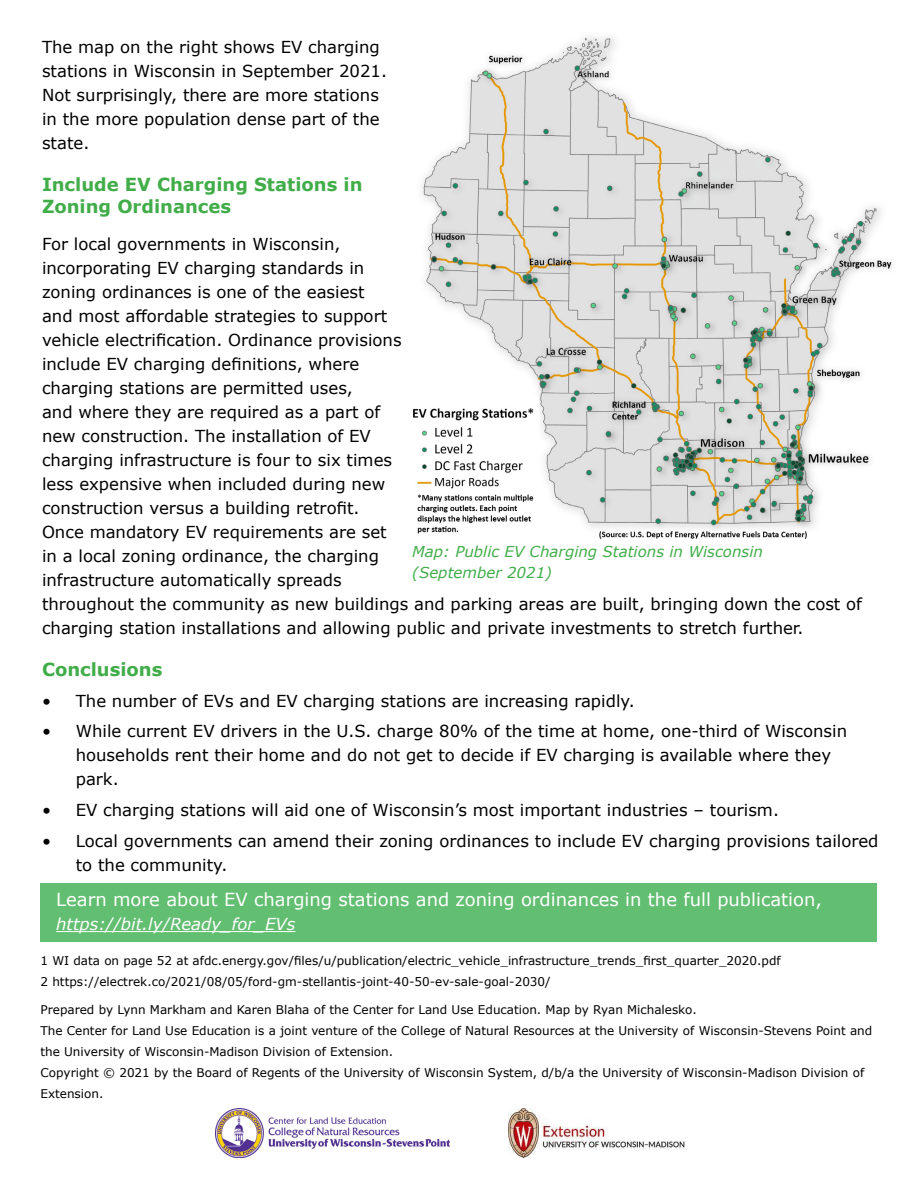
<style>
.page{position:relative;width:918px;height:1188px;background:#fff}
.page>*{position:absolute;margin:0;border:0;box-sizing:border-box;transform-origin:0 0}
.t1{font:18px "Verdana";color:#fff}
.t2{font:700 18px/21.6px "Verdana";color:#41ad49}
.t3{font:16.5px/24px "Verdana";color:#000}
.t4{font:italic 16.5px "Verdana";color:#fff}
.t5{font:italic 15px/21px "Verdana";color:#41ad49}
.t6{font:12px/21px "Verdana";color:#000}
</style>
<div class="page">
<div style="left:40px;top:883px;width:838px;height:59px;background:#62be71"></div>
<img style="left:215px;top:1109px;width:235px;height:48px">
<img style="left:509px;top:1109px;width:176px;height:49px">
<img style="left:422px;top:37px;width:470px;height:502px">
<img style="left:413px;top:396px;width:125px;height:143px">
<hr style="left:56px;top:931px;width:239px;height:1px;background:#fff">
<p class="t3" style="left:42px;top:35px;width:347px">The map on the right shows EV charging stations in Wisconsin in September 2021.<br>Not surprisingly, there are more stations in the more population dense part of the state.</p>
<p class="t2" style="left:42px;top:173px;width:322px">Include EV Charging Stations in<br>Zoning Ordinances</p>
<p class="t3" style="left:42px;top:232px;width:822px">For local governments in Wisconsin,<br>incorporating EV charging standards in<br>zoning ordinances is one of the easiest<br>and most affordable strategies to support<br>vehicle electrification. Ordinance provisions<br>include EV charging definitions, where<br>charging stations are permitted uses,<br>and where they are required as a part of<br>new construction. The installation of EV<br>charging infrastructure is four to six times<br>less expensive when included during new<br>construction versus a building retrofit.<br>Once mandatory EV requirements are set<br>in a local zoning ordinance, the charging<br>infrastructure automatically spreads<br>throughout the community as new buildings and parking areas are built, bringing down the cost of charging station installations and allowing public and private investments to stretch further.</p>
<p class="t2" style="left:42px;top:658px;width:122px">Conclusions</p>
<p class="t3" style="left:42px;top:688px;width:594px">• The number of EVs and EV charging stations are increasing rapidly.</p>
<p class="t3" style="left:76px;top:719px;width:773px;text-indent:-34px">• While current EV drivers in the U.S. charge 80% of the time at home, one-third of Wisconsin households rent their home and do not get to decide if EV charging is available where they park.</p>
<p class="t3" style="left:42px;top:798px;width:739px">• EV charging stations will aid one of Wisconsin’s most important industries – tourism.</p>
<p class="t3" style="left:76px;top:829px;width:804px;text-indent:-34px">• Local governments can amend their zoning ordinances to include EV charging provisions tailored to the community.</p>
<p class="t5" style="left:412px;top:541px;width:352px">Map: Public EV Charging Stations in Wisconsin (September 2021)</p>
<p class="t1" style="left:56px;top:887px;width:767px">Learn more about EV charging stations and zoning ordinances in the full publication,</p>
<p class="t4" style="left:56px;top:913px;width:241px">https://bit.ly/Ready_for_EVs</p>
<p class="t6" style="left:40px;top:950px;width:742px">1 WI data on page 52 at afdc.energy.gov/files/u/publication/electric_vehicle_infrastructure_trends_first_quarter_2020.pdf<br>2 https://electrek.co/2021/08/05/ford-gm-stellantis-joint-40-50-ev-sale-goal-2030/</p>
<p class="t6" style="left:40px;top:999px;width:833px">Prepared by Lynn Markham and Karen Blaha of the Center for Land Use Education. Map by Ryan Michalesko.<br>The Center for Land Use Education is a joint venture of the College of Natural Resources at the University of Wisconsin-Stevens Point and the University of Wisconsin-Madison Division of Extension.<br>Copyright © 2021 by the Board of Regents of the University of Wisconsin System, d/b/a the University of Wisconsin-Madison Division of Extension.</p>
</div>
